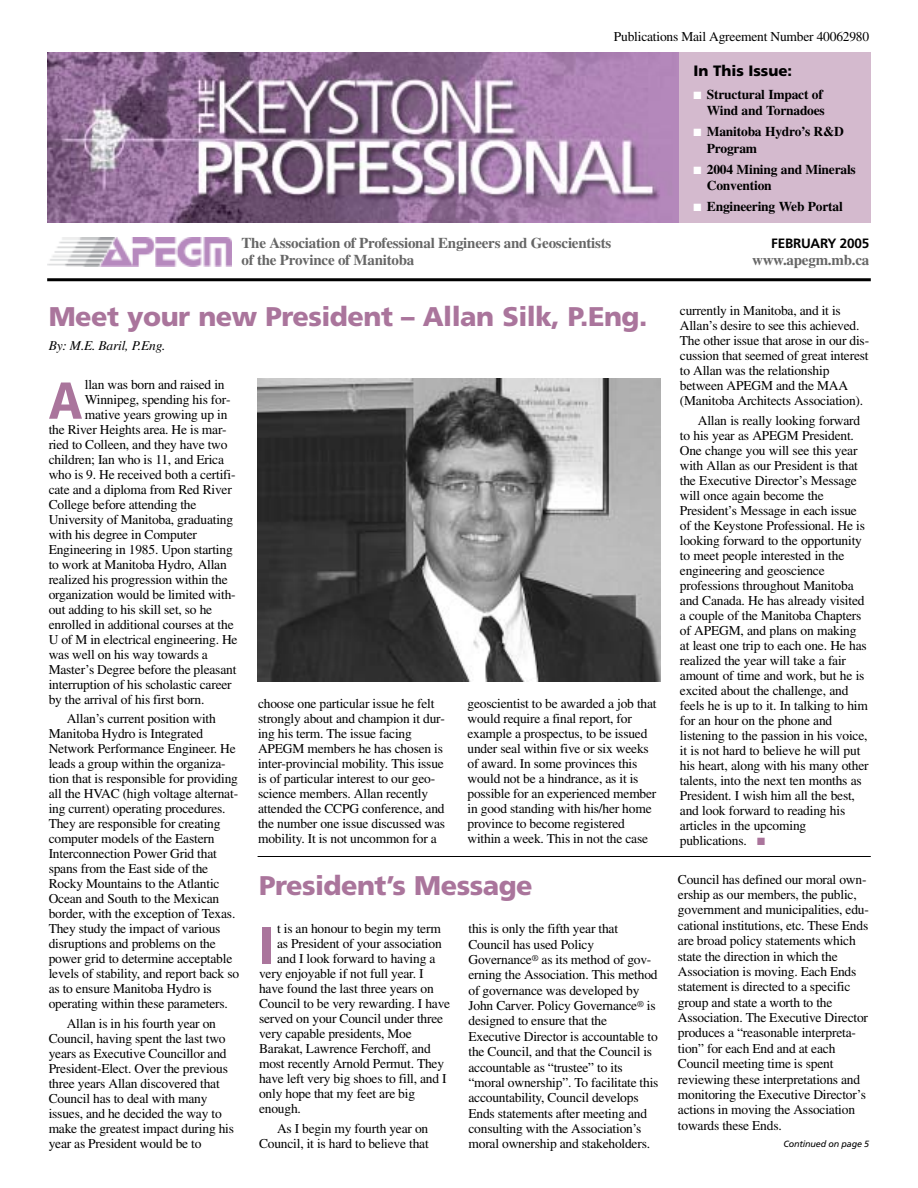
<style>
.page{position:relative;width:918px;height:1188px;background:#fff}
.page>*{position:absolute;margin:0;border:0;box-sizing:border-box;transform-origin:0 0}
.t1{font:900 condensed 51.9px "Frutiger";color:#aa759c}
.t2{font:900 27px "Frutiger";letter-spacing:-.02em;color:#aa759c}
.t3{font:700 15px/17.2px "Times";letter-spacing:-.015em;color:#666}
.t4{font:900 15px "Frutiger";color:#000}
.t5{font:13.5px/15px "Times";letter-spacing:-.015em;color:#000}
.t6{font:700 13.5px/16.5px "Times";letter-spacing:-.015em;color:#000}
.t7{font:italic 13.5px "Times";letter-spacing:-.015em;color:#000}
.t8{font:700 13.5px "Frutiger";letter-spacing:-.015em;color:#000}
.t9{font:italic 9px "Frutiger";letter-spacing:-.015em;color:#000}
.s1{color:#fff}
.s2{color:#aa759c}
</style>
<div class="page">
<img style="left:47px;top:238px;width:184px;height:28px">
<hr style="left:47px;top:278px;width:824px;height:3px;background:#000">
<div style="left:660px;top:52px;width:211px;height:171px;background:#d4bace"></div>
<img style="left:47px;top:52px;width:631px;height:171px">
<img style="left:258px;top:378px;width:402px;height:303px">
<hr style="left:258px;top:856px;width:613px;height:1px;background:#000">
<p class="t5" style="left:614px;top:31px;width:257px">Publications Mail Agreement Number 40062980</p>
<p class="t4" style="left:693px;top:64px;width:100px">In This Issue:</p>
<p class="t6" style="left:693px;top:87px;width:133px;text-align:right"><span class="s1">■</span> Structural Impact of<br>Wind and Tornadoes</p>
<p class="t6" style="left:707px;top:124px;width:139px;text-indent:-14px"><span class="s1">■</span> Manitoba Hydro’s R&amp;D<br>Program</p>
<p class="t6" style="left:707px;top:162px;width:150px;text-indent:-14px"><span class="s1">■</span> 2004 Mining and Minerals<br>Convention</p>
<p class="t6" style="left:693px;top:199px;width:151px"><span class="s1">■</span> Engineering Web Portal</p>
<p class="t3" style="left:242px;top:236px;width:371px">The Association of Professional Engineers and Geoscientists of the Province of Manitoba</p>
<p class="t8" style="left:771px;top:238px;width:100px">FEBRUARY 2005</p>
<p class="t3" style="left:752px;top:253px;width:119px">www.apegm.mb.ca</p>
<h2 class="t2" style="left:49px;top:306px;width:600px">Meet your new President – Allan Silk, P.Eng.</h2>
<p class="t7" style="left:49px;top:341px;width:118px">By: M.E. Baril, P.Eng.</p>
<h1 class="t1" style="left:49px;top:380px;width:35px">A</h1>
<p class="t5" style="left:85px;top:378px;width:141px">llan was born and raised in</p>
<p class="t5" style="left:85px;top:393px;width:147px">Winnipeg, spending his for-</p>
<p class="t5" style="left:85px;top:408px;width:144px">mative years growing up in</p>
<p class="t5" style="left:49px;top:423px;width:180px">the River Heights area. He is mar-</p>
<p class="t5" style="left:49px;top:438px;width:180px">ried to Colleen, and they have two</p>
<p class="t5" style="left:49px;top:453px;width:177px">children; Ian who is 11, and Erica</p>
<p class="t5" style="left:49px;top:468px;width:188px">who is 9. He received both a certifi-</p>
<p class="t5" style="left:49px;top:483px;width:185px">cate and a diploma from Red River</p>
<p class="t5" style="left:49px;top:498px;width:149px">College before attending the</p>
<p class="t5" style="left:49px;top:513px;width:186px">University of Manitoba, graduating</p>
<p class="t5" style="left:49px;top:528px;width:150px">with his degree in Computer</p>
<p class="t5" style="left:49px;top:543px;width:186px">Engineering in 1985. Upon starting</p>
<p class="t5" style="left:49px;top:558px;width:180px">to work at Manitoba Hydro, Allan</p>
<p class="t5" style="left:49px;top:573px;width:181px">realized his progression within the</p>
<p class="t5" style="left:49px;top:588px;width:189px">organization would be limited with-</p>
<p class="t5" style="left:49px;top:603px;width:165px">out adding to his skill set, so he</p>
<p class="t5" style="left:49px;top:618px;width:187px">enrolled in additional courses at the</p>
<p class="t5" style="left:49px;top:633px;width:190px">U of M in electrical engineering. He</p>
<p class="t5" style="left:49px;top:648px;width:161px">was well on his way towards a</p>
<p class="t5" style="left:49px;top:663px;width:189px">Master’s Degree before the pleasant</p>
<p class="t5" style="left:49px;top:678px;width:185px">interruption of his scholastic career</p>
<p class="t5" style="left:49px;top:693px;width:157px">by the arrival of his first born.</p>
<p class="t5" style="left:49px;top:712px;width:192px;text-indent:18px">Allan’s current position with Manitoba Hydro is Integrated Network Performance Engineer. He leads a group within the organiza&shy;tion that is responsible for providing all the HVAC (high voltage alternat&shy;ing current) operating procedures.<br>They are responsible for creating computer models of the Eastern Interconnection Power Grid that spans from the East side of the Rocky Mountains to the Atlantic Ocean and South to the Mexican border, with the exception of Texas.<br>They study the impact of various disruptions and problems on the power grid to determine acceptable levels of stability, and report back so as to ensure Manitoba Hydro is operating within these parameters.</p>
<p class="t5" style="left:49px;top:1017px;width:187px;text-indent:18px">Allan is in his fourth year on<br>Council, having spent the last two years as Executive Councillor and<br>President-Elect. Over the previous three years Allan discovered that<br>Council has to deal with many issues, and he decided the way to make the greatest impact during his year as President would be to</p>
<p class="t5" style="left:258px;top:697px;width:189px">choose one particular issue he felt strongly about and champion it dur&shy;ing his term. The issue facing APEGM members he has chosen is inter-provincial mobility. This issue is of particular interest to our geo&shy;science members. Allan recently attended the CCPG conference, and the number one issue discussed was mobility. It is not uncommon for a</p>
<p class="t5" style="left:468px;top:697px;width:191px">geoscientist to be awarded a job that would require a final report, for example a prospectus, to be issued under seal within five or six weeks of award. In some provinces this would not be a hindrance, as it is possible for an experienced member in good standing with his/her home province to become registered within a week. This in not the case</p>
<h2 class="t2" style="left:259px;top:875px;width:275px">President’s Message</h2>
<h1 class="t1" style="left:259px;top:924px;width:17px">I</h1>
<p class="t5" style="left:277px;top:922px;width:165px">t is an honour to begin my term</p>
<p class="t5" style="left:277px;top:937px;width:166px">as President of your association</p>
<p class="t5" style="left:277px;top:952px;width:160px">and I look forward to having a</p>
<p class="t5" style="left:259px;top:967px;width:166px">very enjoyable if not full year. I</p>
<p class="t5" style="left:259px;top:982px;width:176px">have found the last three years on</p>
<p class="t5" style="left:259px;top:997px;width:193px">Council to be very rewarding. I have</p>
<p class="t5" style="left:259px;top:1012px;width:186px">served on your Council under three</p>
<p class="t5" style="left:259px;top:1027px;width:154px">very capable presidents, Moe</p>
<p class="t5" style="left:259px;top:1042px;width:173px">Barakat, Lawrence Ferchoff, and</p>
<p class="t5" style="left:259px;top:1057px;width:187px">most recently Arnold Permut. They</p>
<p class="t5" style="left:259px;top:1072px;width:189px">have left very big shoes to fill, and I</p>
<p class="t5" style="left:259px;top:1087px;width:158px">only hope that my feet are big</p>
<p class="t5" style="left:259px;top:1102px;width:43px">enough.</p>
<p class="t5" style="left:259px;top:1122px;width:171px;line-height:15.5px;text-align:right">As I begin my fourth year on<br>Council, it is hard to believe that</p>
<p class="t5" style="left:469px;top:922px;width:192px;line-height:15.5px">this is only the fifth year that Council has used Policy Governance<sup>®</sup> as its method of gov&shy;erning the Association. This method of governance was developed by John Carver. Policy Governance<sup>®</sup> is designed to ensure that the Executive Director is accountable to the Council, and that the Council is accountable as “trustee” to its “moral ownership”. To facilitate this accountability, Council develops Ends statements after meeting and consulting with the Association’s moral ownership and stakeholders.</p>
<p class="t5" style="left:680px;top:304px;width:191px">currently in Manitoba, and it is Allan’s desire to see this achieved.<br>The other issue that arose in our dis&shy;cussion that seemed of great interest to Allan was the relationship between APEGM and the MAA (Manitoba Architects Association).</p>
<p class="t5" style="left:680px;top:414px;width:190px;text-indent:18px">Allan is really looking forward to his year as APEGM President.<br>One change you will see this year with Allan as our President is that the Executive Director’s Message will once again become the<br>President’s Message in each issue of the Keystone Professional. He is looking forward to the opportunity to meet people interested in the engineering and geoscience professions throughout Manitoba and Canada. He has already visited a couple of the Manitoba Chapters of APEGM, and plans on making at least one trip to each one. He has realized the year will take a fair amount of time and work, but he is excited about the challenge, and feels he is up to it. In talking to him for an hour on the phone and listening to the passion in his voice, it is not hard to believe he will put his heart, along with his many other talents, into the next ten months as<br>President. I wish him all the best, and look forward to reading his articles in the upcoming publications. <span class="s2">■</span></p>
<p class="t5" style="left:678px;top:873px;width:193px;line-height:15.5px">Council has defined our moral own&shy;ership as our members, the public, government and municipalities, edu&shy;cational institutions, etc. These Ends are broad policy statements which state the direction in which the Association is moving. Each Ends statement is directed to a specific group and state a worth to the Association. The Executive Director produces a “reasonable interpreta&shy;tion” for each End and at each Council meeting time is spent reviewing these interpretations and monitoring the Executive Director’s actions in moving the Association towards these Ends.</p>
<p class="t9" style="left:784px;top:1140px;width:87px">Continued on page 5</p>
</div>
